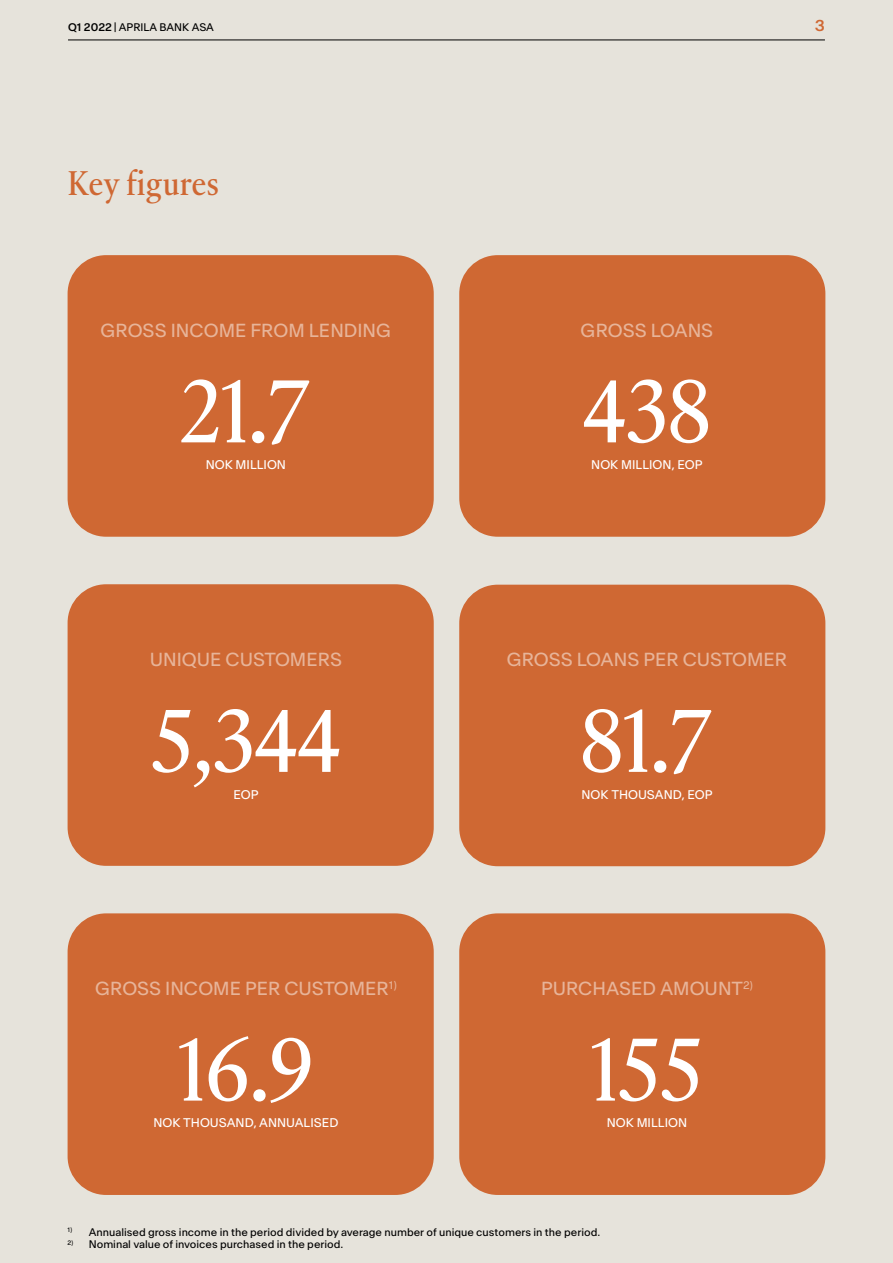
<style>
.page{position:relative;width:893px;height:1263px;background:#e6e3db}
.page>*{position:absolute;margin:0;border:0;box-sizing:border-box;transform-origin:0 0}
.t1{font:500 condensed 78px "Atacama Beta";color:#fff}
.t2{font:500 condensed 30px "Atacama Beta";color:#cf6833}
.t3{font:18px "Antarctica Beta";color:#e7b499}
.t4{font:500 15px "Antarctica Beta";color:#cf6833}
.t5{font:12px "Antarctica Beta";color:#fff}
.t6{font:10.5px "Antarctica Beta";color:#000}
.s1{font-weight:500}
</style>
<div class="page">
<hr style="left:68px;top:40px;width:757px;height:1px;background:#000">
<div style="left:68px;top:255px;width:366px;height:282px;background:#cf6833;border-radius:38px"></div>
<div style="left:68px;top:584px;width:366px;height:282px;background:#cf6833;border-radius:38px"></div>
<div style="left:68px;top:913px;width:366px;height:282px;background:#cf6833;border-radius:38px"></div>
<div style="left:459px;top:255px;width:366px;height:282px;background:#cf6833;border-radius:38px"></div>
<div style="left:459px;top:585px;width:366px;height:281px;background:#cf6833;border-radius:38px"></div>
<div style="left:459px;top:913px;width:366px;height:282px;background:#cf6833;border-radius:38px"></div>
<p class="t6" style="left:68px;top:20px;width:147px"><span class="s1">Q1 2022</span> | APRILA BANK ASA</p>
<h3 class="t4" style="left:815px;top:16px;width:12px">3</h3>
<h2 class="t2" style="left:68px;top:162px;width:153px">Key figures</h2>
<h3 class="t3" style="left:101px;top:318px;width:292px">GROSS INCOME FROM LENDING</h3>
<h1 class="t1" style="left:180px;top:356px;width:134px">21.7</h1>
<p class="t5" style="left:206px;top:457px;width:82px">NOK MILLION</p>
<h3 class="t3" style="left:150px;top:647px;width:194px">UNIQUE CUSTOMERS</h3>
<h1 class="t1" style="left:151px;top:686px;width:191px">5,344</h1>
<p class="t5" style="left:233px;top:786px;width:27px">EOP</p>
<h3 class="t3" style="left:95px;top:976px;width:303px">GROSS INCOME PER CUSTOMER<sup>1)</sup></h3>
<h1 class="t1" style="left:178px;top:1014px;width:136px">16.9</h1>
<p class="t5" style="left:153px;top:1115px;width:187px">NOK THOUSAND, ANNUALISED</p>
<h3 class="t3" style="left:581px;top:318px;width:134px">GROSS LOANS</h3>
<h1 class="t1" style="left:583px;top:356px;width:130px">438</h1>
<p class="t5" style="left:591px;top:457px;width:113px">NOK MILLION, EOP</p>
<h3 class="t3" style="left:507px;top:647px;width:282px">GROSS LOANS PER CUSTOMER</h3>
<h1 class="t1" style="left:580px;top:686px;width:135px">81.7</h1>
<p class="t5" style="left:581px;top:786px;width:133px">NOK THOUSAND, EOP</p>
<h3 class="t3" style="left:541px;top:976px;width:213px">PURCHASED AMOUNT<sup>2)</sup></h3>
<h1 class="t1" style="left:591px;top:1014px;width:113px">155</h1>
<p class="t5" style="left:607px;top:1115px;width:82px">NOK MILLION</p>
<p class="t6" style="left:68px;top:1224px;width:534px"><sup>1)</sup> Annualised gross income in the period divided by average number of unique customers in the period.</p>
<p class="t6" style="left:68px;top:1237px;width:277px"><sup>2)</sup> Nominal value of invoices purchased in the period.</p>
</div>
